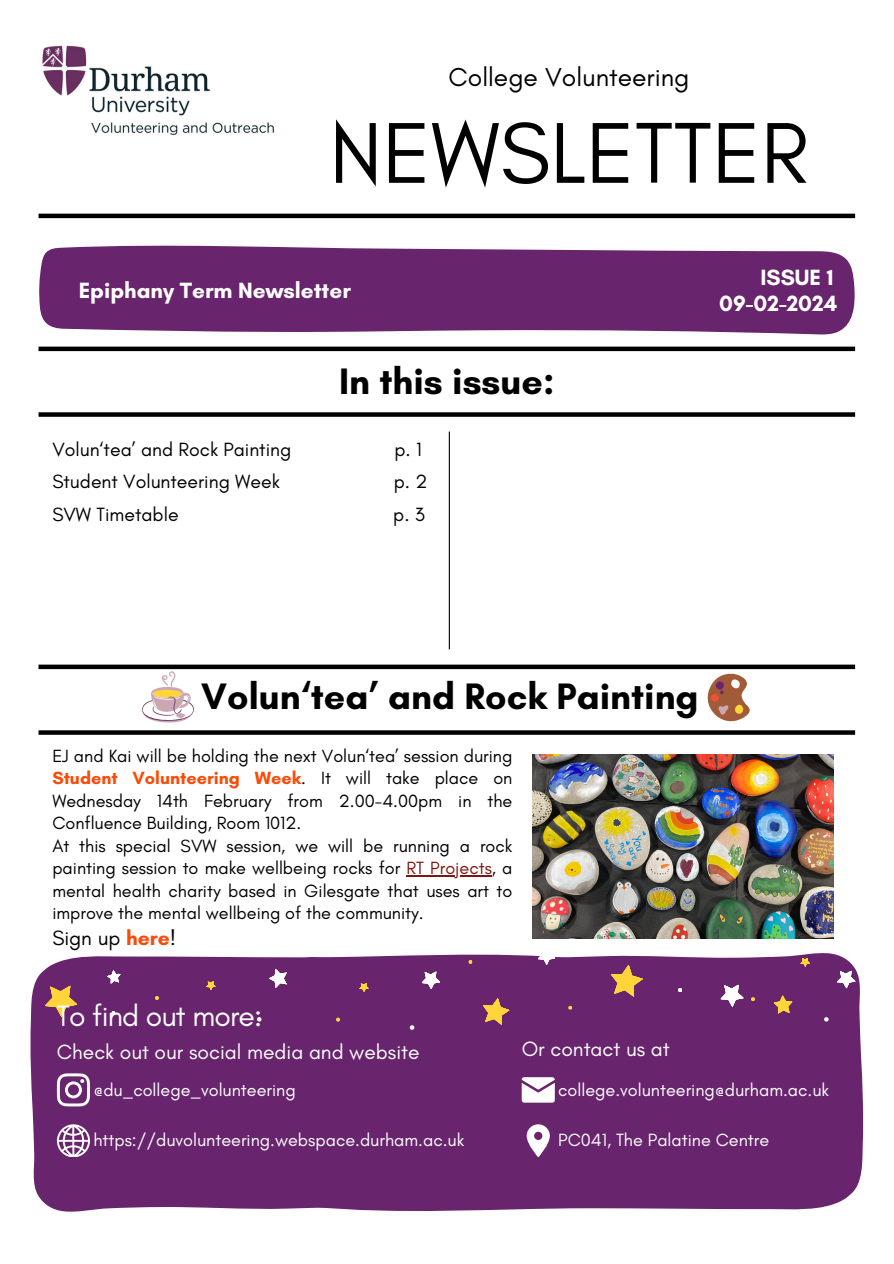
<style>
.page{position:relative;width:894px;height:1264px;background:#fff}
.page>*{position:absolute;margin:0;border:0;box-sizing:border-box;transform-origin:0 0}
.t1{font:87.75px "Glacial Indifference";color:#000}
.t2{font:700 37.5px "Glacial Indifference";color:#000}
.t3{font:30px "Glacial Indifference";letter-spacing:-.025em;color:#fefeff}
.t4{font:26.4px "Glacial Indifference";color:#000}
.t5{font:700 22.5px "Glacial Indifference";color:#fff}
.t6{font:21px "Glacial Indifference";color:#fefeff}
.t7{font:21px "Glacial Indifference";color:#000}
.t8{font:19.5px "Glacial Indifference";color:#000}
.t9{font:18px/22.5px "Glacial Indifference";color:#000}
.t10{font:18px "Glacial Indifference";color:#fefeff}
.s1{font-weight:700;color:#fc4b07}
.s2{color:#7e150f}
.s3{font-weight:700;color:#f94b07}
</style>
<div class="page">
<img style="left:42px;top:45px;width:232px;height:91px">
<hr style="left:38px;top:214px;width:816px;height:4px;background:#000">
<svg style="left:39px;top:245px;width:815px;height:90px;background:#75387a"></svg>
<div style="left:30px;top:956px;width:243px;height:256px;background:#68246d"></div>
<div style="left:273px;top:953px;width:590px;height:258px;background:#68246d"></div>
<svg style="left:521px;top:1077px;width:33px;height:25px"></svg>
<svg style="left:526px;top:1124px;width:23px;height:32px"></svg>
<svg style="left:57px;top:1124px;width:32px;height:32px"></svg>
<svg style="left:57px;top:1073px;width:32px;height:32px"></svg>
<svg style="left:609px;top:962px;width:36px;height:38px"></svg>
<svg style="left:537px;top:953px;width:18px;height:12px"></svg>
<svg style="left:475px;top:994px;width:38px;height:37px"></svg>
<svg style="left:359px;top:983px;width:10px;height:9px"></svg>
<svg style="left:772px;top:992px;width:23px;height:25px"></svg>
<svg style="left:568px;top:1005px;width:4px;height:4px"></svg>
<svg style="left:468px;top:959px;width:4px;height:5px"></svg>
<svg style="left:409px;top:1025px;width:5px;height:4px"></svg>
<svg style="left:336px;top:1017px;width:4px;height:4px"></svg>
<svg style="left:421px;top:971px;width:19px;height:18px"></svg>
<svg style="left:677px;top:987px;width:5px;height:5px"></svg>
<svg style="left:105px;top:968px;width:18px;height:19px"></svg>
<svg style="left:799px;top:957px;width:11px;height:10px"></svg>
<svg style="left:823px;top:1017px;width:5px;height:4px"></svg>
<svg style="left:750px;top:997px;width:4px;height:4px"></svg>
<svg style="left:836px;top:970px;width:19px;height:19px"></svg>
<svg style="left:44px;top:985px;width:34px;height:32px"></svg>
<svg style="left:111px;top:1010px;width:5px;height:5px"></svg>
<svg style="left:206px;top:981px;width:10px;height:9px"></svg>
<svg style="left:257px;top:1017px;width:4px;height:4px"></svg>
<svg style="left:155px;top:995px;width:4px;height:5px"></svg>
<svg style="left:269px;top:968px;width:18px;height:19px"></svg>
<svg style="left:719px;top:984px;width:25px;height:23px"></svg>
<div style="left:38px;top:664px;width:816px;height:5px;background:#000"></div>
<svg style="left:38px;top:730px;width:816px;height:4px;background:#131313"></svg>
<div style="left:38px;top:346px;width:816px;height:5px;background:#000"></div>
<div style="left:38px;top:412px;width:816px;height:5px;background:#000"></div>
<hr style="left:448px;top:431px;width:2px;height:218px;background:#000">
<svg style="left:142px;top:671px;width:52px;height:51px"></svg>
<svg style="left:698px;top:664px;width:61px;height:58px"></svg>
<img style="left:533px;top:754px;width:300px;height:184px">
<hr style="left:406px;top:875px;width:86px;height:1px;background:#7e150f">
<p class="t4" style="left:448px;top:61px;width:242px">College Volunteering</p>
<p class="t1" style="left:329px;top:99px;width:480px">NEWSLETTER</p>
<p class="t5" style="left:79px;top:277px;width:274px">Epiphany Term Newsletter</p>
<p class="t8" style="left:52px;top:438px;width:240px">Volun‘tea’ and Rock Painting</p>
<p class="t8" style="left:52px;top:470px;width:229px">Student Volunteering Week</p>
<p class="t2" style="left:339px;top:358px;width:217px">In this issue:</p>
<p class="t8" style="left:394px;top:438px;width:29px">p. 1</p>
<p class="t8" style="left:394px;top:470px;width:35px">p. 2</p>
<p class="t8" style="left:52px;top:502px;width:128px">SVW Timetable</p>
<p class="t8" style="left:393px;top:502px;width:33px">p. 3</p>
<p class="t5" style="left:760px;top:264px;width:74px">ISSUE 1</p>
<p class="t5" style="left:719px;top:290px;width:120px">09-02-2024</p>
<p class="t2" style="left:201px;top:673px;width:498px">Volun‘tea’ and Rock Painting</p>
<p class="t9" style="left:52px;top:744px;width:461px;text-align:justify">EJ and Kai will be holding the next Volun‘tea’ session during <span class="s1">Student Volunteering Week</span>. It will take place on Wednesday 14th February from 2.00-4.00pm in the Confluence Building, Room 1012.</p>
<h2 class="t9" style="left:52px;top:834px;width:461px">At this special SVW session, we will be running a rock painting session to make wellbeing rocks for <span class="s2">RT Projects</span>, a</h2>
<p class="t9" style="left:52px;top:879px;width:461px">mental health charity based in Gilesgate that uses art to improve the mental wellbeing of the community.</p>
<p class="t7" style="left:52px;top:925px;width:125px">Sign up <span class="s3">here</span>!</p>
<h2 class="t3" style="left:57px;top:997px;width:207px">To find out more:</h2>
<h6 class="t6" style="left:57px;top:1039px;width:364px">Check out our social media and website</h6>
<h5 class="t10" style="left:93px;top:1078px;width:204px">@du_college_volunteering</h5>
<p class="t10" style="left:93px;top:1129px;width:372px">https://duvolunteering.webspace.durham.ac.uk</p>
<h1 class="t6" style="left:521px;top:1036px;width:149px">Or contact us at</h1>
<h4 class="t10" style="left:558px;top:1078px;width:272px">college.volunteering@durham.ac.uk</h4>
<h6 class="t10" style="left:558px;top:1129px;width:212px">PC041, The Palatine Centre</h6>
</div>
